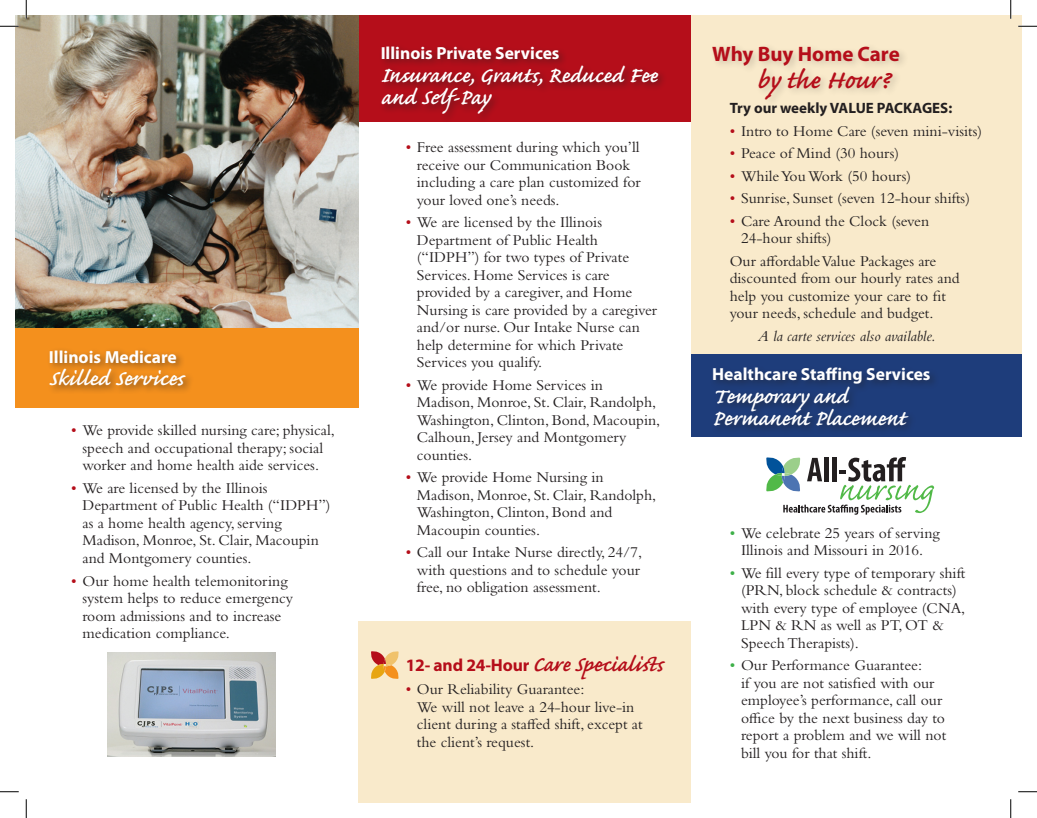
<style>
.page{position:relative;width:1037px;height:818px;background:#fff}
.page>*{position:absolute;margin:0;border:0;box-sizing:border-box;transform-origin:0 0}
.t1{font:600 32.88px "Caflisch Script Pro";letter-spacing:-.005em;color:#b50e1a}
.t2{font:600 27.5px/22.5px "Caflisch Script Pro";letter-spacing:-.01em;color:#fff}
.t3{font:600 27.5px "Caflisch Script Pro";letter-spacing:-.01em;color:#b50e1a}
.t4{font:700 21px "Myriad Pro";color:#b50e1a}
.t5{font:700 17.5px "Myriad Pro";color:#fff}
.t6{font:15.62px/17.5px "Bembo Std";color:#231f20}
.t7{font:italic 15.62px "Bembo Std";color:#231f20}
.t8{font:700 15px "Myriad Pro";color:#231f20}
.s1{color:#b50e1a}
.s2{font-family:"Myriad Pro";font-weight:700;font-size:17.5px}
.s3{color:#3eb049}
</style>
<div class="page">
<div style="left:358px;top:15px;width:332px;height:106px;background:#b50e1a"></div>
<img style="left:108px;top:652px;width:168px;height:104px">
<img style="left:15px;top:15px;width:343px;height:312px">
<div style="left:358px;top:621px;width:332px;height:181px;background:#f9eacb"></div>
<div style="left:379px;top:43px;width:288px;height:81px;background:#231f20;opacity:.5"></div>
<div style="left:691px;top:15px;width:331px;height:352px;background:#f9eacb"></div>
<svg style="left:371px;top:651px;width:28px;height:28px"></svg>
<div style="left:710px;top:42px;width:199px;height:67px;background:#231f20;opacity:.2"></div>
<div style="left:691px;top:353px;width:331px;height:83px;background:#1e3d7b"></div>
<div style="left:710px;top:364px;width:230px;height:71px;background:#231f20;opacity:.5"></div>
<div style="left:15px;top:327px;width:343px;height:80px;background:#f4901d"></div>
<div style="left:47px;top:346px;width:148px;height:49px;background:#231f20;opacity:.5"></div>
<svg style="left:766px;top:457px;width:168px;height:57px"></svg>
<svg style="left:0;top:25px;width:19px;height:2px"></svg>
<svg style="left:1018px;top:25px;width:19px;height:2px"></svg>
<svg style="left:0;top:791px;width:19px;height:1px"></svg>
<svg style="left:1018px;top:791px;width:19px;height:1px"></svg>
<svg style="left:25px;top:0;width:2px;height:19px"></svg>
<svg style="left:25px;top:799px;width:2px;height:19px"></svg>
<svg style="left:1010px;top:0;width:1px;height:19px"></svg>
<svg style="left:1010px;top:799px;width:1px;height:19px"></svg>
<p class="t5" style="left:49px;top:347px;width:129px">Illinois Medicare</p>
<h2 class="t2" style="left:49px;top:370px;width:138px">Skilled Services</h2>
<p class="t6" style="left:71px;top:421px;width:265px;text-align:center"><span class="s1">•</span> We provide skilled nursing care; physical, speech and occupational therapy; social worker and home health aide services.</p>
<p class="t6" style="left:82px;top:479px;width:250px;text-indent:-11px"><span class="s1">•</span> We are licensed by the Illinois Department of Public Health (“IDPH”) as a home health agency, serving Madison, Monroe, St. Clair, Macoupin and Montgomery counties.</p>
<p class="t6" style="left:82px;top:571px;width:212px;text-indent:-11px"><span class="s1">•</span> Our home health telemonitoring system helps to reduce emergency room admissions and to increase medication compliance.</p>
<p class="t5" style="left:381px;top:44px;width:180px">Illinois Private Services</p>
<h2 class="t2" style="left:381px;top:67px;width:279px">Insurance, Grants, Reduced Fee and Self-Pay</h2>
<p class="t6" style="left:417px;top:138px;width:225px;text-indent:-11px"><span class="s1">•</span> Free assessment during which you’ll receive our Communication Book including a care plan customized for your loved one’s needs.</p>
<p class="t6" style="left:417px;top:213px;width:242px;text-indent:-11px"><span class="s1">•</span> We are licensed by the Illinois<br>Department of Public Health (“IDPH”) for two types of Private<br>Services. Home Services is care provided by a caregiver, and Home<br>Nursing is care provided by a caregiver and/or nurse. Our Intake Nurse can help determine for which Private<br>Services you qualify.</p>
<p class="t6" style="left:417px;top:376px;width:245px;text-indent:-11px"><span class="s1">•</span> We provide Home Services in<br>Madison, Monroe, St. Clair, Randolph,<br>Washington, Clinton, Bond, Macoupin,<br>Calhoun, Jersey and Montgomery counties.</p>
<p class="t6" style="left:417px;top:468px;width:241px;text-indent:-11px"><span class="s1">•</span> We provide Home Nursing in<br>Madison, Monroe, St. Clair, Randolph,<br>Washington, Clinton, Bond and<br>Macoupin counties.</p>
<p class="t6" style="left:417px;top:543px;width:227px;text-indent:-11px"><span class="s1">•</span> Call our Intake Nurse directly, 24/7, with questions and to schedule your free, no obligation assessment.</p>
<h2 class="t3" style="left:406px;top:650px;width:260px"><span class="s2">12- and 24-Hour</span> Care Specialists</h2>
<p class="t6" style="left:417px;top:680px;width:227px;text-indent:-11px"><span class="s1">•</span> Our Reliability Guarantee:<br>We will not leave a 24-hour live-in client during a staffed shift, except at the client’s request.</p>
<h3 class="t4" style="left:712px;top:42px;width:189px">Why Buy Home Care</h3>
<h1 class="t1" style="left:757px;top:63px;width:133px">by the Hour?</h1>
<p class="t8" style="left:730px;top:100px;width:224px">Try our weekly VALUE PACKAGES:</p>
<p class="t6" style="left:730px;top:122px;width:254px"><span class="s1">•</span> Intro to Home Care (seven mini-visits)</p>
<p class="t6" style="left:730px;top:144px;width:171px"><span class="s1">•</span> Peace of Mind (30 hours)</p>
<p class="t6" style="left:730px;top:167px;width:183px"><span class="s1">•</span> While You Work (50 hours)</p>
<p class="t6" style="left:730px;top:189px;width:242px"><span class="s1">•</span> Sunrise, Sunset (seven 12-hour shifts)</p>
<p class="t6" style="left:741px;top:212px;width:190px;text-indent:-11px"><span class="s1">•</span> Care Around the Clock (seven<br>24-hour shifts)</p>
<p class="t6" style="left:730px;top:252px;width:231px">Our affordable Value Packages are discounted from our hourly rates and help you customize your care to fit your needs, schedule and budget.</p>
<p class="t7" style="left:758px;top:326px;width:180px">A la carte services also available.</p>
<p class="t5" style="left:712px;top:364px;width:220px">Healthcare Staffing Services</p>
<h2 class="t2" style="left:712px;top:387px;width:195px">Temporary and<br>Permanent Placement</h2>
<p class="t6" style="left:730px;top:523px;width:212px;text-align:center"><span class="s3">•</span> We celebrate 25 years of serving<br>Illinois and Missouri in 2016.</p>
<p class="t6" style="left:741px;top:563px;width:226px;text-indent:-11px"><span class="s3">•</span> We fill every type of temporary shift (PRN, block schedule &amp; contracts) with every type of employee (CNA,<br>LPN &amp; RN as well as PT, OT &amp;<br>Speech Therapists).</p>
<p class="t6" style="left:741px;top:656px;width:207px;text-indent:-11px"><span class="s3">•</span> Our Performance Guarantee:<br>if you are not satisfied with our employee’s performance, call our office by the next business day to report a problem and we will not bill you for that shift.</p>
</div>
